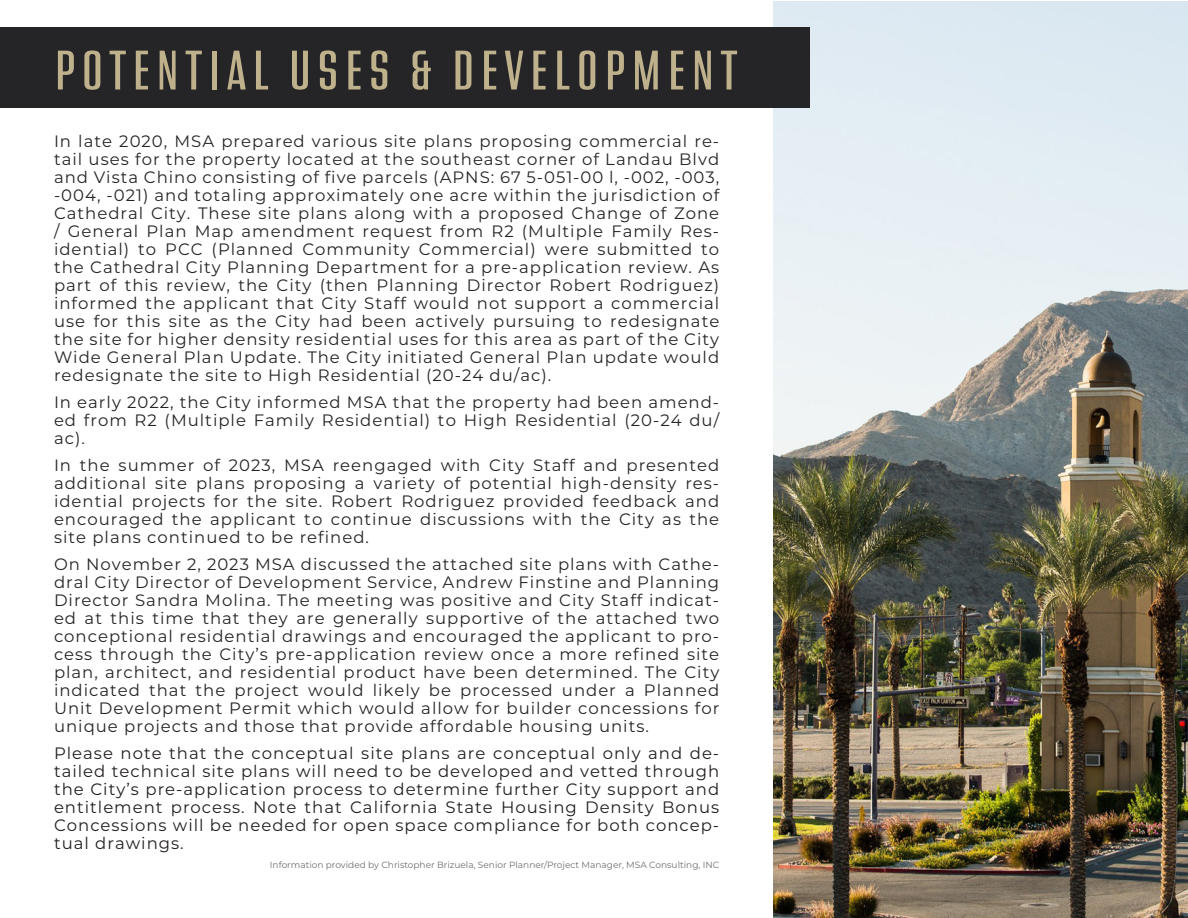
<style>
.page{position:relative;width:1188px;height:918px;background:#fff}
.page>*{position:absolute;margin:0;border:0;box-sizing:border-box;transform-origin:0 0}
.t1{font:condensed 55.5px "Address Sans Pro";letter-spacing:.1em;color:#beb18b}
.t2{font:16.5px/18px "Montserrat";letter-spacing:.06em;color:#252527;text-align:justify}
.t3{font:16.5px/18px "Montserrat";letter-spacing:.06em;color:#231f20;text-align:justify}
.t4{font:9px "Montserrat";color:#6d6e70}
</style>
<div class="page">
<img style="left:773px;top:1px;width:415px;height:917px">
<div style="left:0;top:27px;width:810px;height:81px;background:#252527"></div>
<p class="t1" style="left:54px;top:40px;width:685px">POTENTIAL USES &amp; DEVELOPMENT</p>
<p class="t2" style="left:54px;top:131px;width:667px">In late 2020, MSA prepared various site plans proposing commercial re&shy;tail uses for the property located at the southeast corner of Landau Blvd and Vista Chino consisting of five parcels (APNS: 67 5-051-00 l, -002, -003, -004, -021) and totaling approximately one acre within the jurisdiction of Cathedral City. These site plans along with a proposed Change of Zone / General Plan Map amendment request from R2 (Multiple Family Res&shy;idential) to PCC (Planned Community Commercial) were submitted to the Cathedral City Planning Department for a pre-application review. As part of this review, the City (then Planning Director Robert Rodriguez) informed the applicant that City Staff would not support a commercial use for this site as the City had been actively pursuing to redesignate the site for higher density residential uses for this area as part of the City Wide General Plan Update. The City initiated General Plan update would redesignate the site to High Residential (20-24 du/ac).</p>
<p class="t2" style="left:54px;top:392px;width:667px">In early 2022, the City informed MSA that the property had been amend&shy;ed from R2 (Multiple Family Residential) to High Residential (20-24 du/ ac).</p>
<p class="t2" style="left:54px;top:455px;width:667px">In the summer of 2023, MSA reengaged with City Staff and presented additional site plans proposing a variety of potential high-density res&shy;idential projects for the site. Robert Rodriguez provided feedback and encouraged the applicant to continue discussions with the City as the site plans continued to be refined.</p>
<p class="t2" style="left:54px;top:554px;width:667px">On November 2, 2023 MSA discussed the attached site plans with Cathe&shy;dral City Director of Development Service, Andrew Finstine and Planning Director Sandra Molina. The meeting was positive and City Staff indicat&shy;ed at this time that they are generally supportive of the attached two conceptional residential drawings and encouraged the applicant to pro&shy;cess through the City’s pre-application review once a more refined site plan, architect, and residential product have been determined. The City indicated that the project would likely be processed under a Planned Unit Development Permit which would allow for builder concessions for unique projects and those that provide affordable housing units.</p>
<p class="t3" style="left:54px;top:743px;width:667px">Please note that the conceptual site plans are conceptual only and de&shy;tailed technical site plans will need to be developed and vetted through the City’s pre-application process to determine further City support and entitlement process. Note that California State Housing Density Bonus Concessions will be needed for open space compliance for both concep&shy;tual drawings.</p>
<p class="t4" style="left:270px;top:859px;width:451px">Information provided by Christopher Brizuela, Senior Planner/Project Manager, MSA Consulting, INC</p>
</div>
